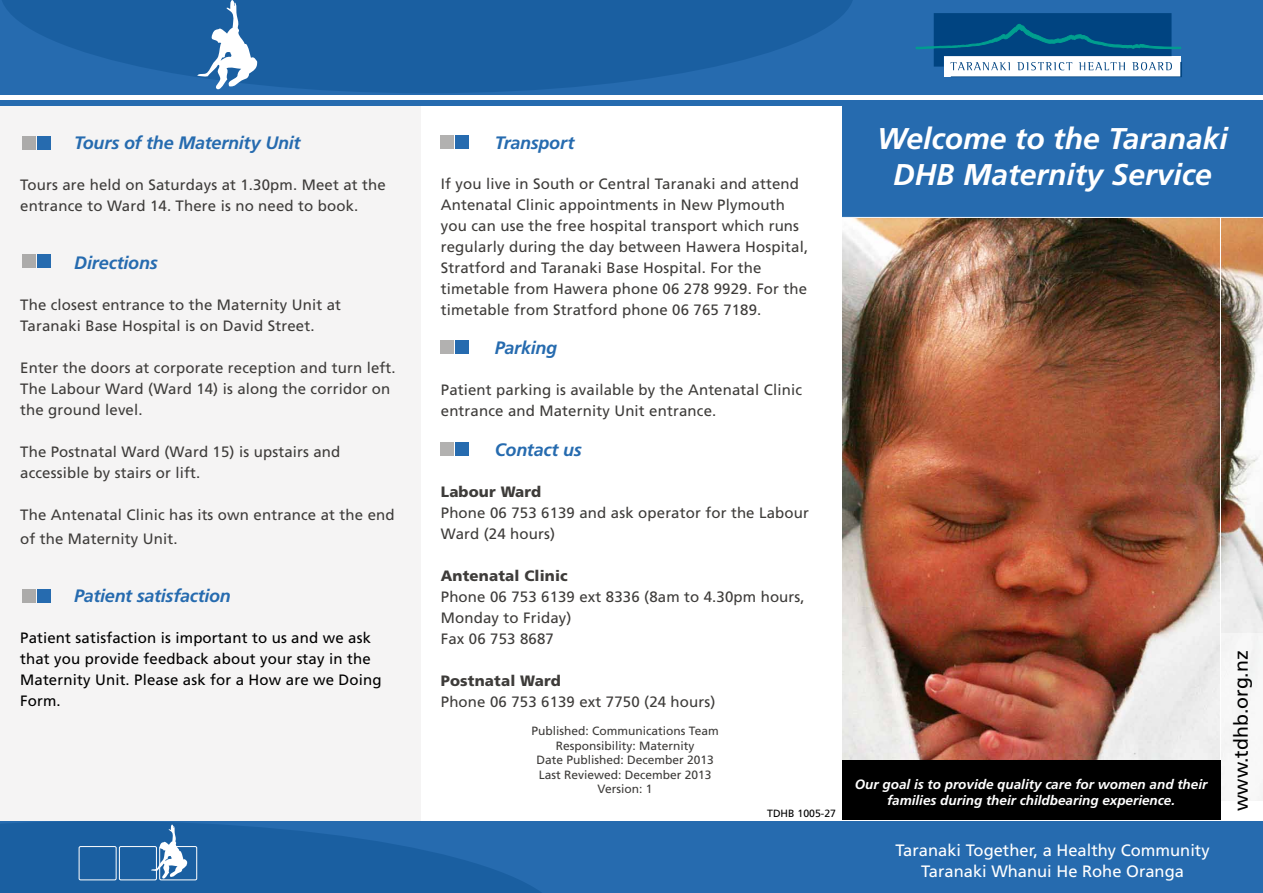
<style>
.page{position:relative;width:1263px;height:893px;background:#fff}
.page>*{position:absolute;margin:0;border:0;box-sizing:border-box;transform-origin:0 0}
.t1{font:italic 700 30px/36px "Frutiger LT Std";color:#fff;text-align:center}
.t2{font:19.5px "Frutiger LT Std";color:#000}
.t3{font:italic 700 18px "Frutiger LT Std";letter-spacing:-.015em;color:#266baf}
.t4{font:16.5px/21px "Frutiger LT Std";color:#fff;text-align:center}
.t5{font:15px/21px "Frutiger LT Std";letter-spacing:.01em;color:#3e3c3a}
.t6{font:15px/21px "Frutiger LT Std";letter-spacing:.01em;color:#000}
.t7{font:900 15px "Frutiger LT Std";letter-spacing:.01em;color:#3e3c3a}
.t8{font:italic 700 13.5px/16.5px "Frutiger LT Std";color:#fff;text-align:center}
.t9{font:12px/14.4px "Frutiger LT Std";color:#3e3c3a;text-align:center}
.t10{font:10.5px "Frutiger LT Std";color:#000}
</style>
<div class="page">
<div style="left:0;top:105px;width:421px;height:717px;background:#f5f4f4"></div>
<div style="left:0;top:0;width:1263px;height:95px;background:#266baf"></div>
<svg style="left:2px;top:0;width:851px;height:93px;fill:#1a5fa1"></svg>
<div style="left:0;top:822px;width:1263px;height:71px;background:#266baf"></div>
<img style="left:842px;top:218px;width:421px;height:542px">
<div style="left:0;top:100px;width:1263px;height:5px;background:#266baf"></div>
<div style="left:842px;top:100px;width:421px;height:117px;background:#266baf"></div>
<div style="left:1220px;top:633px;width:43px;height:187px;background:#f7f7f7"></div>
<hr style="left:1220px;top:217px;width:1px;height:603px;background:#fff">
<div style="left:842px;top:760px;width:378px;height:59px;background:#000"></div>
<svg style="left:0;top:821px;width:563px;height:72px"></svg>
<svg style="left:197px;top:0;width:61px;height:89px"></svg>
<div style="left:456px;top:135px;width:13px;height:13px;background:#266baf"></div>
<div style="left:441px;top:135px;width:13px;height:13px;background:#b2b1b0"></div>
<svg style="left:916px;top:13px;width:266px;height:64px;background:#467da7"></svg>
<div style="left:37px;top:136px;width:13px;height:13px;background:#266baf"></div>
<div style="left:22px;top:136px;width:14px;height:13px;background:#acabaa"></div>
<div style="left:37px;top:254px;width:13px;height:13px;background:#266baf"></div>
<div style="left:22px;top:254px;width:14px;height:13px;background:#acabaa"></div>
<div style="left:456px;top:340px;width:13px;height:13px;background:#266baf"></div>
<div style="left:441px;top:340px;width:13px;height:13px;background:#b2b1b0"></div>
<div style="left:37px;top:589px;width:13px;height:13px;background:#266baf"></div>
<div style="left:22px;top:589px;width:14px;height:13px;background:#acabaa"></div>
<div style="left:456px;top:442px;width:13px;height:14px;background:#266baf"></div>
<div style="left:441px;top:442px;width:13px;height:14px;background:#b2b1b0"></div>
<p class="t3" style="left:74px;top:132px;width:228px">Tours of the Maternity Unit</p>
<p class="t5" style="left:20px;top:174px;width:367px">Tours are held on Saturdays at 1.30pm. Meet at the entrance to Ward 14. There is no need to book.</p>
<p class="t3" style="left:74px;top:252px;width:85px">Directions</p>
<p class="t5" style="left:20px;top:294px;width:322px">The closest entrance to the Maternity Unit at<br>Taranaki Base Hospital is on David Street.</p>
<p class="t5" style="left:20px;top:357px;width:377px">Enter the doors at corporate reception and turn left.<br>The Labour Ward (Ward 14) is along the corridor on the ground level.</p>
<p class="t5" style="left:20px;top:441px;width:322px">The Postnatal Ward (Ward 15) is upstairs and accessible by stairs or lift.</p>
<p class="t5" style="left:20px;top:502px;width:376px;line-height:24px">The Antenatal Clinic has its own entrance at the end of the Maternity Unit.</p>
<p class="t3" style="left:74px;top:585px;width:158px">Patient satisfaction</p>
<p class="t6" style="left:20px;top:627px;width:363px">Patient satisfaction is important to us and we ask that you provide feedback about your stay in the Maternity Unit. Please ask for a How are we Doing Form.</p>
<p class="t3" style="left:495px;top:132px;width:81px">Transport</p>
<p class="t5" style="left:441px;top:173px;width:369px">If you live in South or Central Taranaki and attend Antenatal Clinic appointments in New Plymouth you can use the free hospital transport which runs regularly during the day between Hawera Hospital, Stratford and Taranaki Base Hospital. For the timetable from Hawera phone 06 278 9929. For the timetable from Stratford phone 06 765 7189.</p>
<p class="t3" style="left:495px;top:337px;width:64px">Parking</p>
<p class="t5" style="left:441px;top:379px;width:363px">Patient parking is available by the Antenatal Clinic entrance and Maternity Unit entrance.</p>
<p class="t3" style="left:495px;top:439px;width:89px">Contact us</p>
<p class="t7" style="left:441px;top:482px;width:102px">Labour Ward</p>
<p class="t5" style="left:441px;top:502px;width:370px">Phone 06 753 6139 and ask operator for the Labour<br>Ward (24 hours)</p>
<p class="t7" style="left:441px;top:566px;width:128px">Antenatal Clinic</p>
<p class="t5" style="left:441px;top:586px;width:365px">Phone 06 753 6139 ext 8336 (8am to 4.30pm hours,<br>Monday to Friday)<br>Fax 06 753 8687</p>
<p class="t7" style="left:441px;top:671px;width:121px">Postnatal Ward</p>
<p class="t5" style="left:441px;top:691px;width:276px">Phone 06 753 6139 ext 7750 (24 hours)</p>
<p class="t9" style="left:531px;top:724px;width:189px">Published: Communications Team<br>Responsibility: Maternity<br>Date Published: December 2013<br>Last Reviewed: December 2013<br>Version: 1</p>
<p class="t10" style="left:767px;top:807px;width:70px">TDHB 1005-27</p>
<h1 class="t1" style="left:877px;top:120px;width:352px">Welcome to the Taranaki<br>DHB Maternity Service</h1>
<p class="t8" style="left:855px;top:776px;width:354px">Our goal is to provide quality care for women and their families during their childbearing experience.</p>
<p class="t4" style="left:895px;top:840px;width:316px">Taranaki Together, a Healthy Community<br>Taranaki Whanui He Rohe Oranga</p>
<h2 class="t2" style="left:1229px;top:811px;width:162px;rotate:-90deg">www.tdhb.org.nz</h2>
</div>
